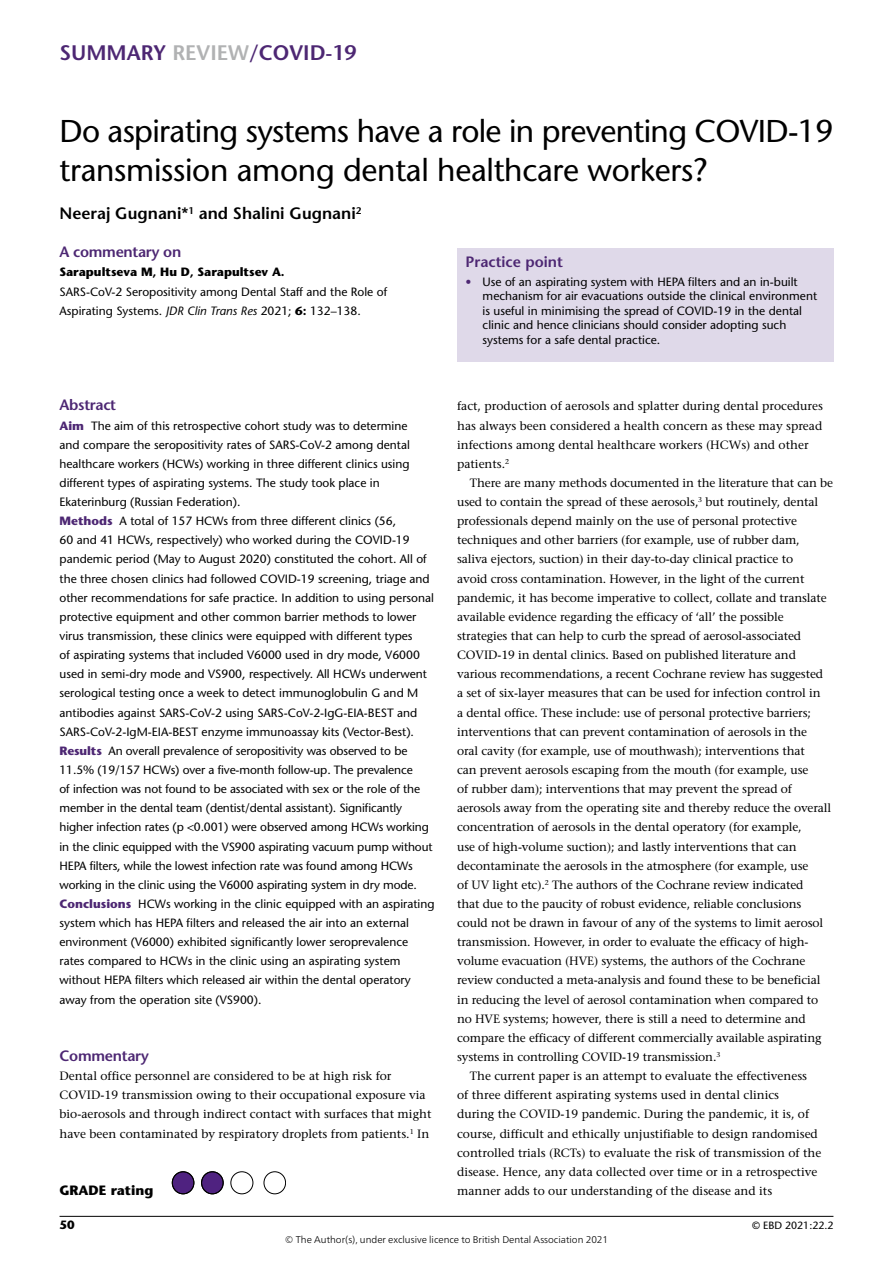
<style>
.page{position:relative;width:893px;height:1263px;background:#fff}
.page>*{position:absolute;margin:0;border:0;box-sizing:border-box;transform-origin:0 0}
.Title_x{font:500 31.5px/38.2px "Stone Sans Std";letter-spacing:-.02em;color:#000}
.NoXML_eyebrows_summa{font:600 21px "Stone Sans Std";color:#4d2773}
.NoXML_Author{font:600 16.5px "Stone Sans Std";color:#000}
.SectionHeading_1_com{font:600 15px "Stone Sans Std";letter-spacing:-.02em;color:#4d2773}
.Box_Heading_x{font:600 15px "Stone Sans Std";color:#4d2773}
.Abstract_Heading_x{font:600 15px "Stone Sans Std";letter-spacing:-.02em;color:#4d2773}
.Image_Caption_x{font:700 13.5px "Stone Sans Std";color:#000}
.Para_commentary{font:500 12px/19.2px "Stone Serif Std";letter-spacing:-.01em;color:#000}
.Abstract_MSS{font:500 12px/19.2px "Stone Sans Std";color:#000}
.Para_commentary_1st{font:500 12px/19.2px "Stone Serif Std";color:#000}
.Para_abstract_detail{font:500 12px/19.2px "Stone Sans Std";color:#000}
.Para_abstract_detail-2{font:700 12px "Stone Sans Std";color:#000}
.NoXML_footer{font:700 12px "Stone Sans Std";color:#000}
.NoXML_footer-2{font:500 10.5px "Stone Sans Std";color:#000}
.t1{font:300 9.75px "Frutiger Neue LT Pro";color:#000}
.s1{color:#b1b2b3}
.s2{color:#4d2773}
.s3{font-style:italic}
.s4{font-weight:700}
.s5{font-weight:700;color:#4d2773}
</style>
<div class="page">
<hr style="left:60px;top:1216px;width:773px;height:1px;background:#000">
<div style="left:457px;top:248px;width:376px;height:113px;background:#dfd9e9"></div>
<div style="left:172px;top:1172px;width:22px;height:22px;background:#4f2280;border-radius:50%"></div>
<div style="left:172px;top:1171px;width:22px;height:23px;border:1px solid #000;border-radius:50%"></div>
<svg style="left:201px;top:1171px;width:85px;height:23px"></svg>
<p class="NoXML_eyebrows_summa" style="left:60px;top:40px;width:299px">SUMMARY <span class="s1">REVIEW</span>/COVID-19</p>
<p class="Title_x" style="left:60px;top:112px;width:775px">Do aspirating systems have a role in preventing COVID-19 transmission among dental healthcare workers?</p>
<p class="NoXML_Author" style="left:60px;top:203px;width:303px">Neeraj Gugnani*<sup>1</sup> and Shalini Gugnani<sup>2</sup></p>
<p class="Box_Heading_x" style="left:466px;top:253px;width:99px">Practice point</p>
<p class="Abstract_MSS" style="left:483px;top:275px;width:336px;line-height:14.4px;text-indent:-17px"><span class="s2">•</span> Use of an aspirating system with HEPA filters and an in-built mechanism for air evacuations outside the clinical environment is useful in minimising the spread of COVID-19 in the dental clinic and hence clinicians should consider adopting such systems for a safe dental practice.</p>
<p class="SectionHeading_1_com" style="left:60px;top:243px;width:123px">A commentary on</p>
<p class="Para_abstract_detail-2" style="left:60px;top:265px;width:227px">Sarapultseva M, Hu D, Sarapultsev A.</p>
<p class="Para_abstract_detail" style="left:60px;top:282px;width:329px">SARS-CoV-2 Seropositivity among Dental Staff and the Role of<br>Aspirating Systems. <span class="s3">JDR Clin Trans Res</span> 2021; <span class="s4">6:</span> 132–138.</p>
<p class="Abstract_Heading_x" style="left:60px;top:396px;width:58px">Abstract</p>
<p class="Abstract_MSS" style="left:60px;top:416px;width:352px"><span class="s5">Aim</span> The aim of this retrospective cohort study was to determine and compare the seropositivity rates of SARS-CoV-2 among dental healthcare workers (HCWs) working in three different clinics using different types of aspirating systems. The study took place in Ekaterinburg (Russian Federation).</p>
<p class="Abstract_MSS" style="left:60px;top:511px;width:376px"><span class="s5">Methods</span> A total of 157 HCWs from three different clinics (56,<br>60 and 41 HCWs, respectively) who worked during the COVID-19 pandemic period (May to August 2020) constituted the cohort. All of the three chosen clinics had followed COVID-19 screening, triage and other recommendations for safe practice. In addition to using personal protective equipment and other common barrier methods to lower virus transmission, these clinics were equipped with different types<br>of aspirating systems that included V6000 used in dry mode, V6000 used in semi-dry mode and VS900, respectively. All HCWs underwent serological testing once a week to detect immunoglobulin G and M antibodies against SARS-CoV-2 using SARS-CoV-2-IgG-EIA-BEST and SARS-CoV-2-IgM-EIA-BEST enzyme immunoassay kits (Vector-Best).</p>
<p class="Abstract_MSS" style="left:60px;top:741px;width:375px"><span class="s5">Results</span> An overall prevalence of seropositivity was observed to be 11.5% (19/157 HCWs) over a five-month follow-up. The prevalence<br>of infection was not found to be associated with sex or the role of the member in the dental team (dentist/dental assistant). Significantly higher infection rates (p &lt;0.001) were observed among HCWs working in the clinic equipped with the VS900 aspirating vacuum pump without HEPA filters, while the lowest infection rate was found among HCWs working in the clinic using the V6000 aspirating system in dry mode.</p>
<p class="Abstract_MSS" style="left:60px;top:894px;width:377px"><span class="s5">Conclusions</span> HCWs working in the clinic equipped with an aspirating system which has HEPA filters and released the air into an external environment (V6000) exhibited significantly lower seroprevalence rates compared to HCWs in the clinic using an aspirating system without HEPA filters which released air within the dental operatory away from the operation site (VS900).</p>
<p class="SectionHeading_1_com" style="left:60px;top:1047px;width:91px">Commentary</p>
<p class="Para_commentary_1st" style="left:60px;top:1066px;width:373px">Dental office personnel are considered to be at high risk for COVID-19 transmission owing to their occupational exposure via bio-aerosols and through indirect contact with surfaces that might have been contaminated by respiratory droplets from patients.<sup>1</sup> In</p>
<p class="Image_Caption_x" style="left:60px;top:1182px;width:95px">GRADE rating</p>
<p class="Para_commentary_1st" style="left:457px;top:397px;width:367px">fact, production of aerosols and splatter during dental procedures has always been considered a health concern as these may spread infections among dental healthcare workers (HCWs) and other patients.<sup>2</sup></p>
<p class="Para_commentary" style="left:457px;top:473px;width:377px;text-indent:13px">There are many methods documented in the literature that can be used to contain the spread of these aerosols,<sup>3</sup> but routinely, dental professionals depend mainly on the use of personal protective techniques and other barriers (for example, use of rubber dam, saliva ejectors, suction) in their day-to-day clinical practice to<br>avoid cross contamination. However, in the light of the current pandemic, it has become imperative to collect, collate and translate available evidence regarding the efficacy of ‘all’ the possible strategies that can help to curb the spread of aerosol-associated COVID-19 in dental clinics. Based on published literature and various recommendations, a recent Cochrane review has suggested<br>a set of six-layer measures that can be used for infection control in<br>a dental office. These include: use of personal protective barriers; interventions that can prevent contamination of aerosols in the<br>oral cavity (for example, use of mouthwash); interventions that<br>can prevent aerosols escaping from the mouth (for example, use<br>of rubber dam); interventions that may prevent the spread of aerosols away from the operating site and thereby reduce the overall concentration of aerosols in the dental operatory (for example,<br>use of high-volume suction); and lastly interventions that can decontaminate the aerosols in the atmosphere (for example, use<br>of UV light etc).<sup>2</sup> The authors of the Cochrane review indicated<br>that due to the paucity of robust evidence, reliable conclusions could not be drawn in favour of any of the systems to limit aerosol transmission. However, in order to evaluate the efficacy of high&shy;volume evacuation (HVE) systems, the authors of the Cochrane review conducted a meta-analysis and found these to be beneficial in reducing the level of aerosol contamination when compared to no HVE systems; however, there is still a need to determine and compare the efficacy of different commercially available aspirating systems in controlling COVID-19 transmission.<sup>3</sup></p>
<p class="Para_commentary" style="left:457px;top:1066px;width:366px;text-indent:13px">The current paper is an attempt to evaluate the effectiveness<br>of three different aspirating systems used in dental clinics<br>during the COVID-19 pandemic. During the pandemic, it is, of course, difficult and ethically unjustifiable to design randomised controlled trials (RCTs) to evaluate the risk of transmission of the disease. Hence, any data collected over time or in a retrospective manner adds to our understanding of the disease and its</p>
<p class="NoXML_footer" style="left:60px;top:1218px;width:17px">50</p>
<p class="NoXML_footer-2" style="left:752px;top:1219px;width:83px">© EBD 2021:22.2</p>
<p class="t1" style="left:285px;top:1234px;width:325px">© The Author(s), under exclusive licence to British Dental Association 2021</p>
</div>
